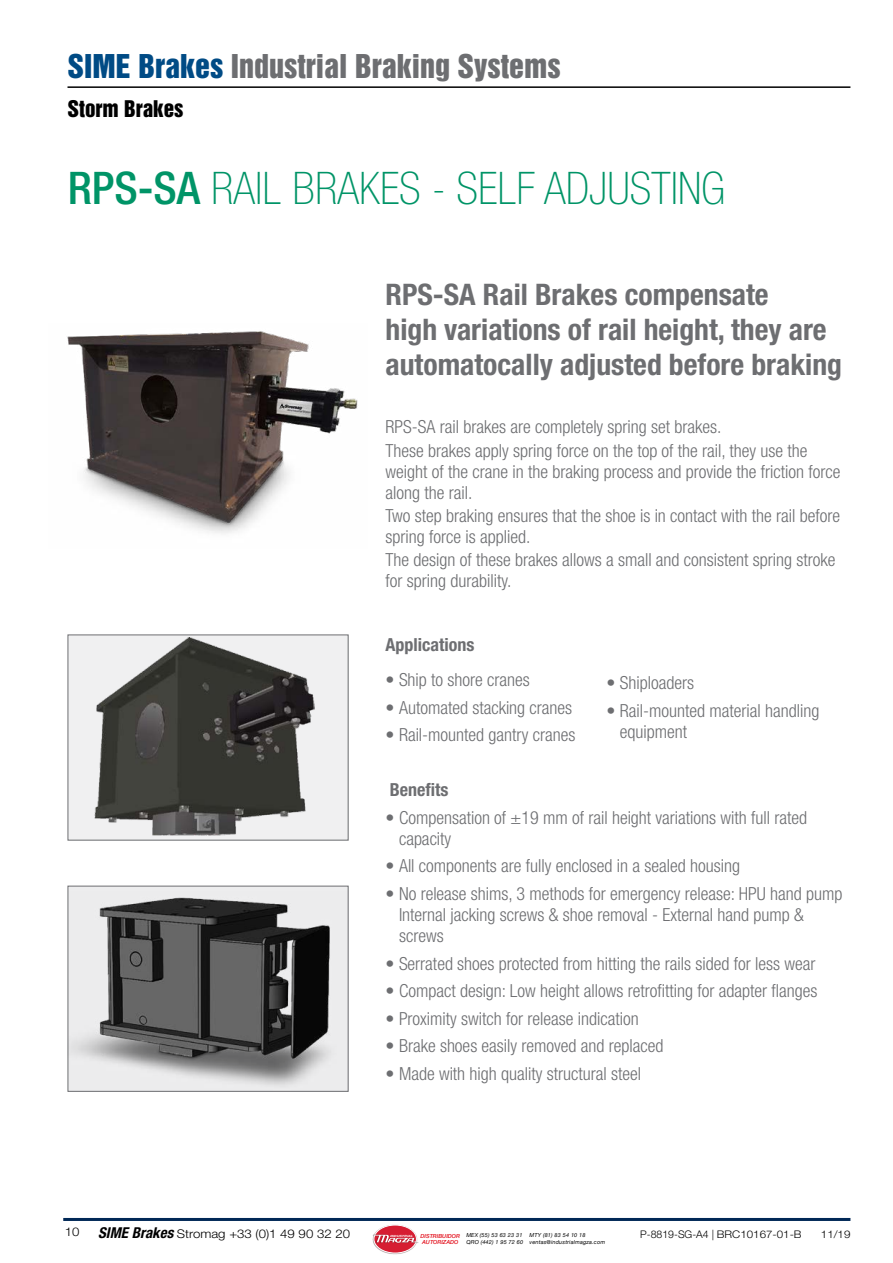
<style>
.page{position:relative;width:893px;height:1263px;background:#fff}
.page>*{position:absolute;margin:0;border:0;box-sizing:border-box;transform-origin:0 0}
.CHAPITRE{font:100 condensed 45px "Helvetica Neue LT Std";color:#009467}
.t1{font:30px "Helvetica Inserat LT Std";color:#6d6e71}
.Sub-header{font:700 condensed 29.7px/34.7px "Helvetica Neue LT Std";color:#6d6e71}
.t2{font:21px "Helvetica Inserat LT Std";color:#000}
.t3{font:300 condensed 18px/21px "Helvetica Neue LT Std";color:#6d6e71}
.t4{font:700 condensed 18px "Helvetica Neue LT Std";color:#6d6e71}
.t5{font:300 12px "Helvetica Neue LT Std";color:#000;scale:1.1 1}
.t6{font:300 10.5px "Helvetica Neue LT Std";color:#000}
.t7{font:300 10.5px "Helvetica Neue LT Std";color:#000;scale:1.1 1}
.t8{font:italic 5.55px/6.8px "Helvetica Neue";letter-spacing:.035em;color:#000}
.t9{font:italic 500 5.55px/6.6px "Helvetica Neue";color:#e20916}
.t10{font:italic 700 2.85px "Helvetica Neue";color:#fff;scale:1.26 1}
.s1{color:#004b85}
.s2{font-weight:500}
.s3{font-weight:700;font-style:italic;font-stretch:condensed;font-size:15px}
</style>
<div class="page">
<hr style="left:63px;top:1218px;width:787px;height:3px;background:#002856">
<hr style="left:68px;top:86px;width:782px;height:2px;background:#000">
<div style="left:68px;top:635px;width:280px;height:205px;background:#f0f0f1"></div>
<img style="left:94px;top:638px;width:221px;height:197px">
<img style="left:70px;top:892px;width:276px;height:197px">
<img style="left:67px;top:331px;width:291px;height:203px">
<img style="left:374px;top:1225px;width:42px;height:29px">
<div style="left:374px;top:1225px;width:42px;height:28px;background:#d61d32;border-radius:50%"></div>
<div style="left:374px;top:1225px;width:43px;height:28px;border:1px solid #fff;border-radius:50%"></div>
<img style="left:373px;top:1234px;width:44px;height:10px">
<svg style="left:374px;top:1235px;width:44px;height:8px"></svg>
<h2 class="t1" style="left:68px;top:48px;width:495px"><span class="s1">SIME Brakes</span> Industrial Braking Systems</h2>
<p class="t2" style="left:68px;top:96px;width:118px">Storm Brakes</p>
<p class="CHAPITRE" style="left:68px;top:163px;width:659px"><span class="s2">RPS-SA</span> RAIL BRAKES - SELF ADJUSTING</p>
<p class="Sub-header" style="left:385px;top:277px;width:458px">RPS-SA Rail Brakes compensate<br>high variations of rail height, they are automatocally adjusted before braking</p>
<p class="t3" style="left:385px;top:416px;width:338px">RPS-SA rail brakes are completely spring set brakes.</p>
<p class="t3" style="left:385px;top:440px;width:456px">These brakes apply spring force on the top of the rail, they use the weight of the crane in the braking process and provide the friction force along the rail.</p>
<p class="t3" style="left:385px;top:505px;width:456px">Two step braking ensures that the shoe is in contact with the rail before spring force is applied.</p>
<p class="t3" style="left:385px;top:549px;width:451px">The design of these brakes allows a small and consistent spring stroke for spring durability.</p>
<p class="t4" style="left:385px;top:633px;width:90px">Applications</p>
<p class="t3" style="left:385px;top:669px;width:146px">• Ship to shore cranes</p>
<p class="t3" style="left:385px;top:696px;width:188px">• Automated stacking cranes</p>
<p class="t3" style="left:385px;top:724px;width:192px">• Rail-mounted gantry cranes</p>
<p class="t3" style="left:606px;top:672px;width:89px">• Shiploaders</p>
<p class="t3" style="left:620px;top:700px;width:201px;text-indent:-14px">• Rail-mounted material handling equipment</p>
<p class="t4" style="left:390px;top:779px;width:60px">Benefits</p>
<p class="t3" style="left:399px;top:807px;width:410px;text-indent:-14px">• Compensation of ±19 mm of rail height variations with full rated capacity</p>
<p class="t3" style="left:385px;top:855px;width:356px">• All components are fully enclosed in a sealed housing</p>
<p class="t3" style="left:399px;top:883px;width:445px;text-indent:-14px">• No release shims, 3 methods for emergency release: HPU hand pump<br>Internal jacking screws &amp; shoe removal - External hand pump &amp; screws</p>
<p class="t3" style="left:385px;top:952px;width:431px">• Serrated shoes protected from hitting the rails sided for less wear</p>
<p class="t3" style="left:385px;top:980px;width:433px">• Compact design: Low height allows retrofitting for adapter flanges</p>
<p class="t3" style="left:385px;top:1008px;width:255px">• Proximity switch for release indication</p>
<p class="t3" style="left:385px;top:1035px;width:280px">• Brake shoes easily removed and replaced</p>
<p class="t3" style="left:385px;top:1063px;width:257px">• Made with high quality structural steel</p>
<p class="t5" style="left:65px;top:1224px;width:15px">10</p>
<p class="t5" style="left:98px;top:1226px;width:230px"><span class="s3">SIME Brakes</span> Stromag +33 (0)1 49 90 32 20</p>
<p class="t6" style="left:620px;top:1227px;width:183px"><sup>.....</sup>P-8819-SG-A4 | BRC10167-01-B</p>
<p class="t7" style="left:821px;top:1227px;width:28px">11/19</p>
<p class="t9" style="left:421px;top:1232px;width:41px">DISTRIBUIDOR<br>AUTORIZADO</p>
<p class="t8" style="left:466px;top:1232px;width:58px">MEX (55) 53 63 23 31<br>QRO (442) 1 95 72 60</p>
<p class="t8" style="left:529px;top:1232px;width:77px">MTY (81) 83 54 10 18 ventas@industrialmagza.com</p>
<p class="t10" style="left:390px;top:1233px;width:20px">INDUSTRIA L</p>
</div>
